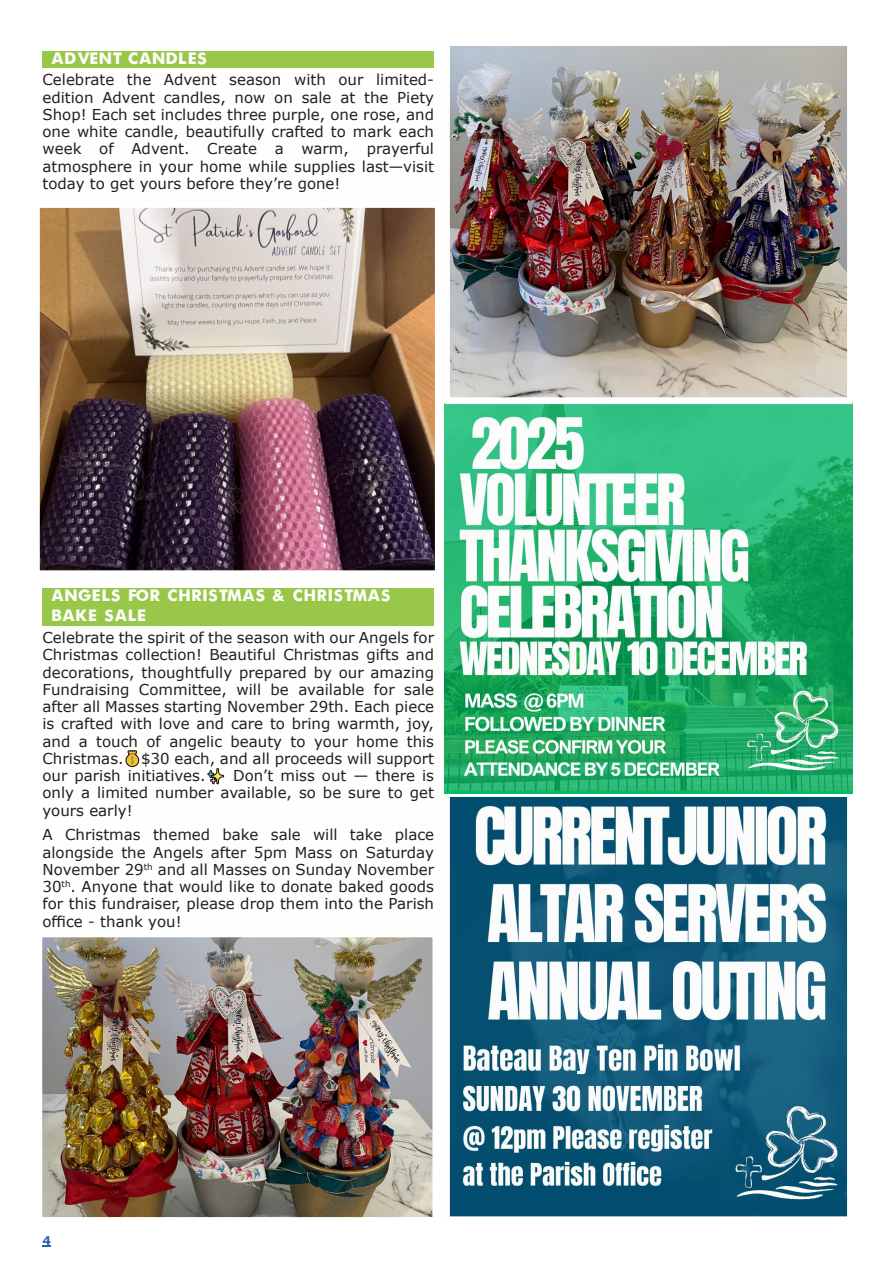
<style>
.page{position:relative;width:893px;height:1263px;background:#fff}
.page>*{position:absolute;margin:0;border:0;box-sizing:border-box;transform-origin:0 0}
.t1{font:700 18px/20.7px "Futura";letter-spacing:.005em;color:#fefefd}
.t2{font:15px/17.2px "Verdana";color:#231f20;text-align:justify}
.t3{font:700 12px "Verdana";color:#2e60ad}
</style>
<div class="page">
<svg style="left:43px;top:1245px;width:8px;height:2px"></svg>
<div style="left:43px;top:51px;width:391px;height:16px;background:#98c749"></div>
<div style="left:43px;top:588px;width:391px;height:37px;background:#98c749"></div>
<svg style="left:125px;top:750px;width:14px;height:17px"></svg>
<svg style="left:207px;top:768px;width:17px;height:16px"></svg>
<img style="left:451px;top:798px;width:395px;height:417px">
<div style="left:443px;top:790px;width:411px;height:433px;border:7px solid #fff"></div>
<img style="left:444px;top:404px;width:408px;height:389px">
<img style="left:451px;top:47px;width:395px;height:349px">
<div style="left:443px;top:39px;width:411px;height:365px;border:7px solid #fff"></div>
<img style="left:43px;top:938px;width:388px;height:278px">
<div style="left:35px;top:930px;width:404px;height:294px;border:7px solid #fff"></div>
<img style="left:41px;top:209px;width:393px;height:360px">
<div style="left:33px;top:201px;width:409px;height:376px;border:7px solid #fff"></div>
<p class="t1" style="left:51px;top:49px;width:158px">ADVENT CANDLES</p>
<p class="t2" style="left:43px;top:73px;width:393px">Celebrate the Advent season with our limited&shy;edition Advent candles, now on sale at the Piety Shop! Each set includes three purple, one rose, and one white candle, beautifully crafted to mark each week of Advent. Create a warm, prayerful atmosphere in your home while supplies last—visit today to get yours before they’re gone!</p>
<p class="t1" style="left:51px;top:586px;width:341px">ANGELS FOR CHRISTMAS &amp; CHRISTMAS<br>BAKE SALE</p>
<p class="t2" style="left:43px;top:630px;width:393px">Celebrate the spirit of the season with our Angels for Christmas collection! Beautiful Christmas gifts and decorations, thoughtfully prepared by our amazing Fundraising Committee, will be available for sale after all Masses starting November 29th. Each piece is crafted with love and care to bring warmth, joy, and a touch of angelic beauty to your home this Christmas. $30 each, and all proceeds will support our parish initiatives.</p>
<p class="t2" style="left:43px;top:768px;width:393px;text-indent:191px">Don’t miss out — there is only a limited number available, so be sure to get yours early!</p>
<p class="t2" style="left:43px;top:828px;width:393px">A Christmas themed bake sale will take place alongside the Angels after 5pm Mass on Saturday November 29<sup>th</sup> and all Masses on Sunday November 30<sup>th</sup>. Anyone that would like to donate baked goods for this fundraiser, please drop them into the Parish office - thank you!</p>
<p class="t3" style="left:43px;top:1235px;width:10px">4</p>
</div>
